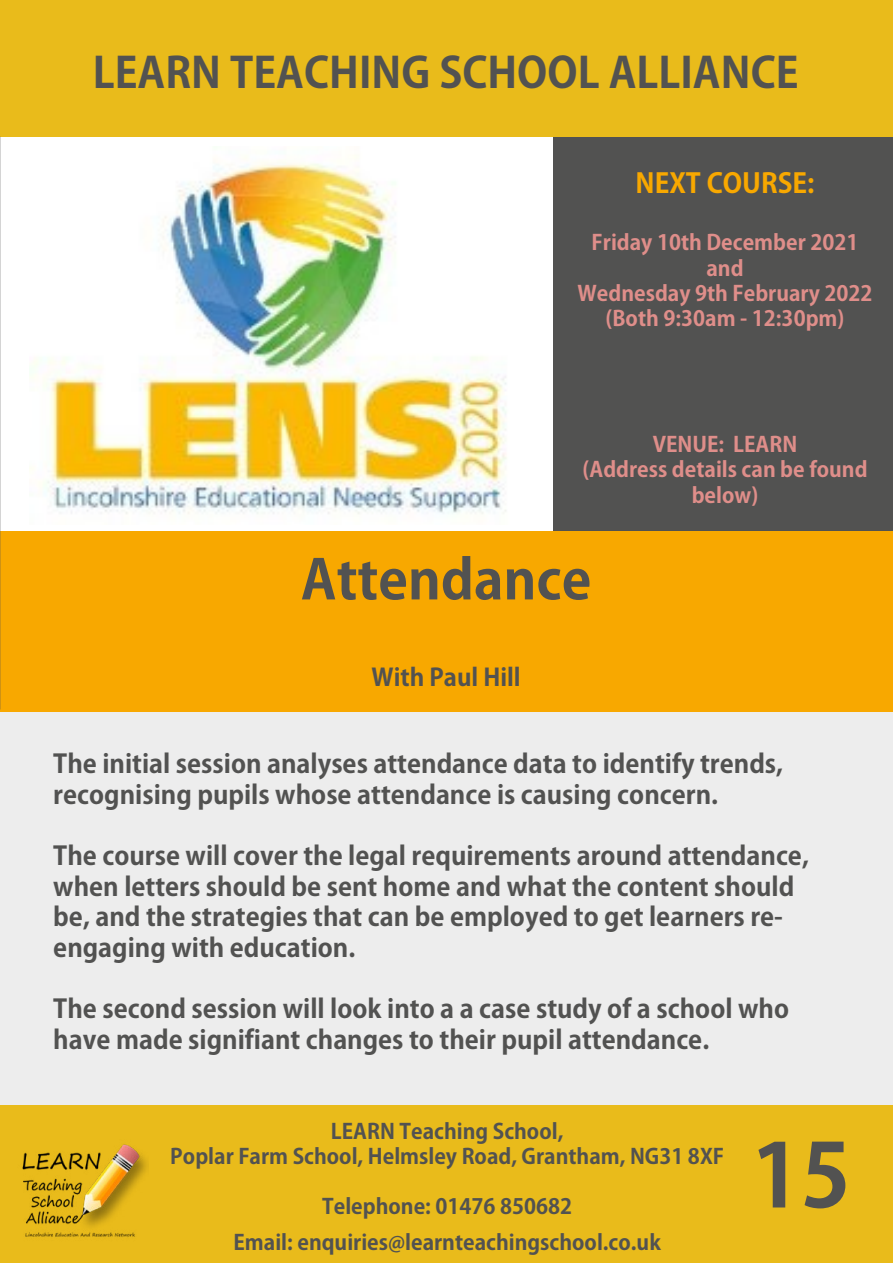
<style>
.page{position:relative;width:893px;height:1263px;background:#fff}
.page>*{position:absolute;margin:0;border:0;box-sizing:border-box;transform-origin:0 0}
.t1{font:700 87px "Adobe Gothic Std";color:#525251}
.t2{font:700 54px "Adobe Gothic Std";color:#525251}
.t3{font:700 42px "Adobe Gothic Std";color:#525251}
.t4{font:700 27px "Adobe Gothic Std";color:#f8a800}
.t5{font:700 25.5px/30.6px "Adobe Gothic Std";color:#525251}
.t6{font:700 24px "Adobe Gothic Std";color:#525251}
.t7{font:700 21px/25.2px "Adobe Gothic Std";color:#525251;text-align:center}
.t8{font:700 21px/25.2px "Adobe Gothic Std";color:#df8e8a;text-align:center}
</style>
<div class="page">
<div style="left:553px;top:136px;width:340px;height:395px;background:#525251"></div>
<div style="left:1px;top:711px;width:892px;height:395px;background:#ededed"></div>
<div style="left:0;top:0;width:893px;height:136px;background:#e9bb1b"></div>
<div style="left:1px;top:531px;width:892px;height:180px;background:#f8a800"></div>
<img style="left:31px;top:155px;width:476px;height:360px">
<div style="left:1px;top:1105px;width:892px;height:157px;background:#e9bb1b"></div>
<img style="left:22px;top:1144px;width:125px;height:93px">
<hr style="left:0;top:1108px;width:1px;height:155px;background:#e9bb1b">
<h3 class="t3" style="left:93px;top:47px;width:707px">LEARN TEACHING SCHOOL ALLIANCE</h3>
<p class="t4" style="left:635px;top:167px;width:180px">NEXT COURSE:</p>
<p class="t8" style="left:578px;top:231px;width:296px">Friday 10th December 2021 and<br>Wednesday 9th February 2022 (Both 9:30am - 12:30pm)</p>
<p class="t8" style="left:582px;top:432px;width:287px">VENUE: LEARN<br>(Address details can be found below)</p>
<h2 class="t2" style="left:301px;top:547px;width:292px">Attendance</h2>
<p class="t6" style="left:372px;top:662px;width:151px">With Paul Hill</p>
<p class="t5" style="left:53px;top:749px;width:731px">The initial session analyses attendance data to identify trends, recognising pupils whose attendance is causing concern.</p>
<p class="t5" style="left:53px;top:841px;width:757px">The course will cover the legal requirements around attendance, when letters should be sent home and what the content should be, and the strategies that can be employed to get learners re&shy;engaging with education.</p>
<p class="t5" style="left:53px;top:994px;width:737px">The second session will look into a a case study of a school who have made signifiant changes to their pupil attendance.</p>
<p class="t7" style="left:170px;top:1119px;width:555px">LEARN Teaching School,<br>Poplar Farm School, Helmsley Road, Grantham, NG31 8XF</p>
<p class="t7" style="left:234px;top:1189px;width:429px;line-height:36px">Telephone: 01476 850682<br>Email: enquiries@learnteachingschool.co.uk</p>
<h1 class="t1" style="left:751px;top:1123px;width:101px">15</h1>
<h1 class="t1" style="left:801px;top:1125px;width:51px">1</h1>
</div>
